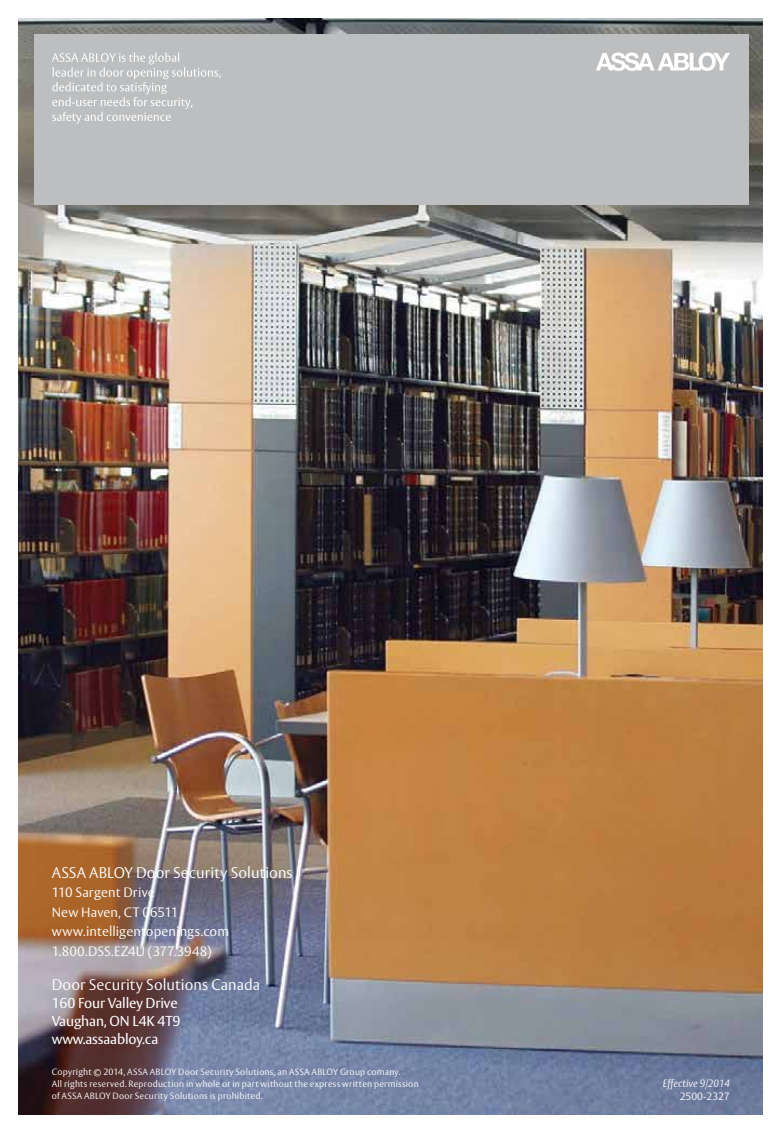
<style>
.page{position:relative;width:783px;height:1134px;background:#fff}
.page>*{position:absolute;margin:0;border:0;box-sizing:border-box;transform-origin:0 0}
.t1{font:300 15.3px "ASSA Vesta";letter-spacing:.005em;color:#fff}
.t2{font:14.25px/18px "ASSA Vesta";letter-spacing:-.01em;color:#fff}
.t3{font:300 13.5px/19.5px "ASSA Vesta";letter-spacing:.005em;color:#fff}
.t4{font:italic 300 10.5px "ASSA Vesta";color:#fff}
.t5{font:300 10.5px "ASSA Vesta";color:#fff}
.t6{font:300 9px/12px "ASSA Vesta";letter-spacing:.025em;color:#fff}
</style>
<div class="page">
<img style="left:19px;top:18px;width:744px;height:1097px">
<div style="left:34px;top:34px;width:714px;height:170px;background:#bcbec0"></div>
<svg style="left:596px;top:52px;width:134px;height:19px"></svg>
<svg style="left:52px;top:52px;width:169px;height:72px"></svg>
<h1 class="t1" style="left:52px;top:863px;width:242px">ASSA ABLOY Door Security Solutions</h1>
<h3 class="t3" style="left:52px;top:884px;width:179px">110 Sargent Drive<br>New Haven, CT 06511 www.intelligentopenings.com<br>1.800.DSS.EZ4U (377.3948)</h3>
<h1 class="t1" style="left:52px;top:976px;width:210px">Door Security Solutions Canada</h1>
<h2 class="t2" style="left:52px;top:995px;width:130px">160 Four Valley Drive<br>Vaughan, ON L4K 4T9 www.assaabloy.ca</h2>
<p class="t6" style="left:52px;top:1066px;width:368px">Copyright © 2014, ASSA ABLOY Door Security Solutions, an ASSA ABLOY Group comany.<br>All rights reserved. Reproduction in whole or in part without the express written permission of ASSA ABLOY Door Security Solutions is prohibited.</p>
<p class="t4" style="left:663px;top:1077px;width:69px">Effective 9/2014</p>
<p class="t5" style="left:680px;top:1090px;width:52px">2500-2327</p>
</div>
